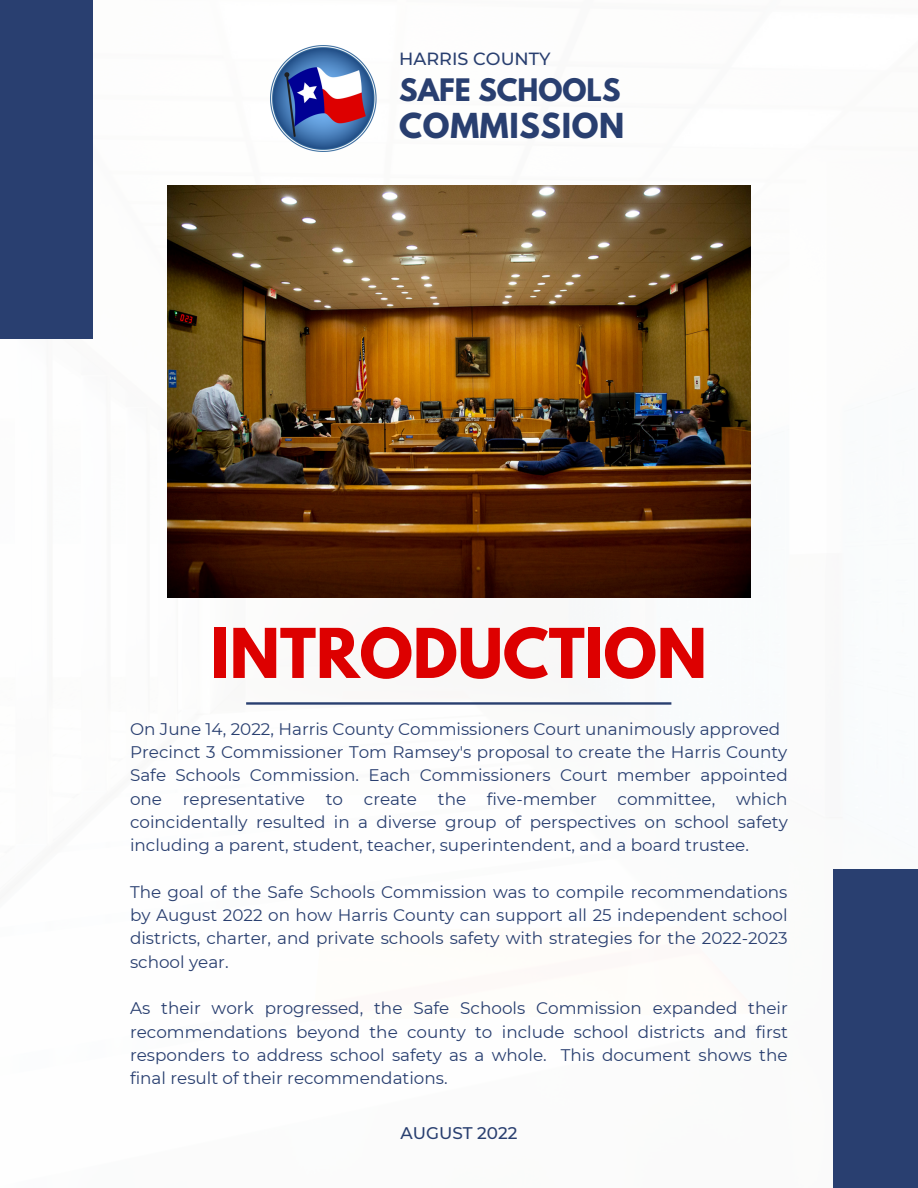
<style>
.page{position:relative;width:918px;height:1188px;background:#fff}
.page>*{position:absolute;margin:0;border:0;box-sizing:border-box;transform-origin:0 0}
.t1{font:700 60.75px "League Spartan";color:#d00}
.t2{font:700 30.45px "League Spartan";letter-spacing:.02em;color:#293f70}
.t3{font:700 27.45px "League Spartan";color:#293f70}
.t4{font:500 17.55px "Montserrat";color:#293f70}
.t5{font:16.8px/23.2px "Montserrat";color:#293f70;text-align:justify}
.t6{font:500 16.8px "Montserrat";color:#293f70}
</style>
<div class="page">
<div style="left:0;top:0;width:92px;height:339px;background:#293f70"></div>
<div style="left:833px;top:869px;width:85px;height:319px;background:#293f70"></div>
<hr style="left:246px;top:702px;width:425px;height:3px;background:#293f70">
<img style="left:168px;top:186px;width:582px;height:411px">
<img style="left:271px;top:46px;width:106px;height:105px">
<p class="t4" style="left:399px;top:48px;width:153px">HARRIS COUNTY</p>
<h3 class="t3" style="left:399px;top:76px;width:223px">SAFE SCHOOLS</h3>
<h2 class="t2" style="left:399px;top:110px;width:227px">COMMISSION</h2>
<h1 class="t1" style="left:211px;top:623px;width:498px">INTRODUCTION</h1>
<p class="t5" style="left:130px;top:717px;width:659px;text-align:left">On June 14, 2022, Harris County Commissioners Court unanimously approved Precinct 3 Commissioner Tom Ramsey's proposal to create the Harris County Safe Schools Commission. Each Commissioners Court member appointed one representative to create the five-member committee, which coincidentally resulted in a diverse group of perspectives on school safety including a parent, student, teacher, superintendent, and a board trustee.</p>
<p class="t5" style="left:130px;top:880px;width:659px">The goal of the Safe Schools Commission was to compile recommendations by August 2022 on how Harris County can support all 25 independent school districts, charter, and private schools safety with strategies for the 2022-2023 school year.</p>
<p class="t5" style="left:130px;top:997px;width:659px">As their work progressed, the Safe Schools Commission expanded their recommendations beyond the county to include school districts and first responders to address school safety as a whole. This document shows the final result of their recommendations.</p>
<p class="t6" style="left:401px;top:1123px;width:118px">AUGUST 2022</p>
</div>
